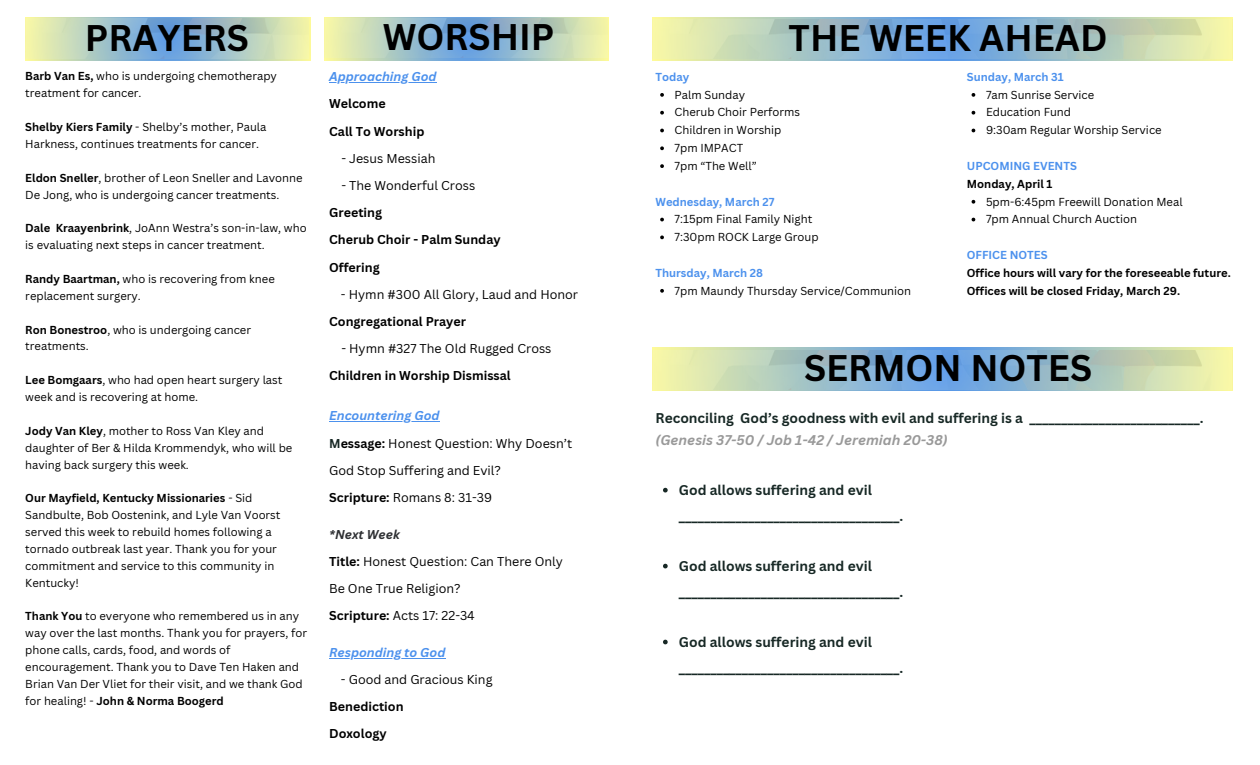
<style>
.page{position:relative;width:1260px;height:765px;background:#fff}
.page>*{position:absolute;margin:0;border:0;box-sizing:border-box;transform-origin:0 0}
.t1{font:700 36.12px "Canva Sans";color:#000}
.t2{font:700 13.75px/25.2px "Canva Sans";color:#172825}
.t3{font:12.5px/27.2px "Canva Sans";color:#000}
.t4{font:700 12.5px/27.2px "Canva Sans";color:#000}
.t5{font:italic 700 12.5px "Canva Sans";color:#4c91ed}
.t6{font:11.25px/16.9px "Canva Sans";color:#000}
.t7{font:700 11.25px/17.8px "Canva Sans";color:#000}
.t8{font:700 11.25px/17.8px "Canva Sans";color:#4c91ed}
.s1{font-weight:700}
.s2{font-style:italic;color:#4c91ed}
.s3{font-weight:400}
.s4{font-weight:700;font-style:italic;color:#4c91ed}
.s5{font-weight:700;color:#172825}
.s6{font-weight:700;font-style:italic;color:#2e3033}
.s7{color:#000}
.s8{color:#4c91ed}
.s9{font-style:italic;color:#999}
</style>
<div class="page">
<svg style="left:660px;top:93px;width:4px;height:4px"></svg>
<svg style="left:660px;top:111px;width:4px;height:4px"></svg>
<svg style="left:660px;top:129px;width:4px;height:3px"></svg>
<svg style="left:660px;top:146px;width:4px;height:4px"></svg>
<svg style="left:660px;top:164px;width:4px;height:4px"></svg>
<svg style="left:660px;top:218px;width:4px;height:3px"></svg>
<svg style="left:660px;top:235px;width:4px;height:4px"></svg>
<svg style="left:660px;top:289px;width:4px;height:4px"></svg>
<svg style="left:653px;top:17px;width:580px;height:44px;background:#a6c5c1"></svg>
<img style="left:653px;top:20px;width:580px;height:39px">
<svg style="left:652px;top:347px;width:580px;height:44px;background:#a7c7c1"></svg>
<img style="left:653px;top:350px;width:580px;height:40px">
<svg style="left:25px;top:17px;width:285px;height:44px;background:#afcbbf"></svg>
<img style="left:25px;top:19px;width:283px;height:39px">
<svg style="left:325px;top:17px;width:283px;height:44px"></svg>
<img style="left:325px;top:18px;width:283px;height:39px">
<hr style="left:329px;top:421px;width:111px;height:1px;background:#4c91ed">
<hr style="left:329px;top:82px;width:108px;height:1px;background:#4c91ed">
<hr style="left:329px;top:658px;width:117px;height:1px;background:#4c91ed">
<svg style="left:972px;top:93px;width:3px;height:4px"></svg>
<svg style="left:972px;top:111px;width:3px;height:4px"></svg>
<svg style="left:972px;top:200px;width:3px;height:4px"></svg>
<svg style="left:663px;top:488px;width:5px;height:5px"></svg>
<svg style="left:663px;top:564px;width:5px;height:4px"></svg>
<svg style="left:663px;top:640px;width:5px;height:4px"></svg>
<p class="t1" style="left:85px;top:12px;width:166px">PRAYERS</p>
<h3 class="t1" style="left:383px;top:11px;width:173px">WORSHIP</h3>
<p class="t6" style="left:25px;top:68px;width:253px"><span class="s1">Barb Van Es,</span> who is undergoing chemotherapy treatment for cancer.</p>
<p class="t6" style="left:25px;top:118px;width:243px"><span class="s1">Shelby Kiers Family</span> - Shelby’s mother, Paula<br>Harkness, continues treatments for cancer.</p>
<h4 class="t6" style="left:25px;top:169px;width:279px"><span class="s1">Eldon Sneller</span>, brother of Leon Sneller and Lavonne<br>De Jong, who is undergoing cancer treatments.</h4>
<p class="t6" style="left:25px;top:220px;width:283px"><span class="s1">Dale Kraayenbrink</span>, JoAnn Westra’s son-in-law, who is evaluating next steps in cancer treatment.</p>
<h4 class="t6" style="left:25px;top:270px;width:251px"><span class="s1">Randy Baartman,</span> who is recovering from knee replacement surgery.</h4>
<p class="t6" style="left:25px;top:321px;width:227px"><span class="s1">Ron Bonestroo</span>, who is undergoing cancer treatments.</p>
<p class="t6" style="left:25px;top:371px;width:259px"><span class="s1">Lee Bomgaars</span>, who had open heart surgery last week and is recovering at home.</p>
<p class="t6" style="left:25px;top:422px;width:269px"><span class="s1">Jody Van Kley</span>, mother to Ross Van Kley and daughter of Ber &amp; Hilda Krommendyk, who will be having back surgery this week.</p>
<h4 class="t6" style="left:25px;top:490px;width:257px"><span class="s1">Our Mayfield, Kentucky Missionaries</span> - Sid Sandbulte, Bob Oostenink, and Lyle Van Voorst served this week to rebuild homes following a tornado outbreak last year. Thank you for your commitment and service to this community in Kentucky!</h4>
<p class="t6" style="left:25px;top:608px;width:283px"><span class="s1">Thank You</span> to everyone who remembered us in any way over the last months. Thank you for prayers, for phone calls, cards, food, and words of encouragement. Thank you to Dave Ten Haken and Brian Van Der Vliet for their visit, and we thank God for healing! - <span class="s1">John &amp; Norma Boogerd</span></p>
<h3 class="t4" style="left:329px;top:63px;width:109px"><span class="s2">Approaching God<br></span>Welcome<br>Call To Worship</h3>
<h3 class="t3" style="left:341px;top:144px;width:95px">- Jesus Messiah</h3>
<h3 class="t4" style="left:329px;top:171px;width:173px;text-indent:12px"><span class="s3">- The Wonderful Cross<br></span>Greeting<br>Cherub Choir - Palm Sunday<br>Offering</h3>
<h3 class="t3" style="left:329px;top:280px;width:251px;text-indent:12px">- Hymn #300 All Glory, Laud and Honor<br><span class="s1">Congregational Prayer</span></h3>
<h3 class="t3" style="left:329px;top:335px;width:224px;text-indent:12px">- Hymn #327 The Old Rugged Cross<br><span class="s1">Children in Worship Dismissal</span></h3>
<h3 class="t3" style="left:329px;top:402px;width:245px"><span class="s4">Encountering God<br></span><span class="s5">M</span><span class="s1">essage:</span> Honest Question: Why Doesn’t<br>God Stop Suffering and Evil?<br><span class="s1">Scripture:</span> Romans 8: 31-39</h3>
<h3 class="t3" style="left:329px;top:520px;width:235px"><span class="s6">*Next Week<br></span><span class="s1">Title:</span> Honest Question: Can There Only<br>Be One True Religion?<br><span class="s1">Scripture:</span> Acts 17: 22-34</h3>
<h1 class="t5" style="left:329px;top:644px;width:118px">Responding to God</h1>
<h1 class="t3" style="left:329px;top:666px;width:165px;text-indent:12px">- Good and Gracious King<br><span class="s1">Benediction<br>Doxology</span></h1>
<p class="t1" style="left:789px;top:12px;width:320px">THE WEEK AHEAD</p>
<h1 class="t8" style="left:655px;top:68px;width:35px">Today</h1>
<p class="t6" style="left:675px;top:86px;width:72px">Palm Sunday</p>
<h1 class="t6" style="left:675px;top:104px;width:127px">Cherub Choir Performs</h1>
<p class="t6" style="left:675px;top:121px;width:108px">Children in Worship</p>
<p class="t6" style="left:675px;top:139px;width:70px">7pm IMPACT</p>
<p class="t6" style="left:675px;top:157px;width:84px">7pm “The Well”</p>
<p class="t8" style="left:655px;top:192px;width:120px">Wednesday, March 27</p>
<p class="t6" style="left:675px;top:211px;width:139px">7:15pm Final Family Night</p>
<p class="t6" style="left:675px;top:228px;width:145px">7:30pm ROCK Large Group</p>
<p class="t8" style="left:655px;top:264px;width:109px">Thursday, March 28</p>
<p class="t6" style="left:675px;top:282px;width:238px">7pm Maundy Thursday Service/Communion</p>
<p class="t8" style="left:967px;top:68px;width:98px">Sunday, March 31</p>
<h4 class="t6" style="left:986px;top:86px;width:110px">7am Sunrise Service</h4>
<p class="t6" style="left:986px;top:104px;width:87px">Education Fund</p>
<p class="t6" style="left:986px;top:121px;width:177px">9:30am Regular Worship Service</p>
<p class="t8" style="left:967px;top:157px;width:112px">UPCOMING EVENTS<br><span class="s7">Monday, April 1</span></p>
<p class="t6" style="left:986px;top:193px;width:198px">5pm-6:45pm Freewill Donation Meal</p>
<p class="t6" style="left:986px;top:211px;width:153px">7pm Annual Church Auction</p>
<h4 class="t7" style="left:967px;top:246px;width:265px"><span class="s8">OFFICE NOTES<br></span>Office hours will vary for the foreseeable future.<br>Offices will be closed Friday, March 29.</h4>
<p class="t1" style="left:804px;top:343px;width:290px">SERMON NOTES</p>
<p class="t2" style="left:655px;top:407px;width:550px;line-height:21.5px">Reconciling God’s goodness with evil and suffering is a ___________________________. <span class="s9">(Genesis 37-50 / Job 1-42 / Jeremiah 20-38)</span></p>
<h4 class="t2" style="left:679px;top:477px;width:226px">God allows suffering and evil ___________________________________.</h4>
<h1 class="t2" style="left:679px;top:553px;width:226px">God allows suffering and evil ___________________________________.</h1>
<p class="t2" style="left:679px;top:629px;width:226px">God allows suffering and evil ___________________________________.</p>
</div>
